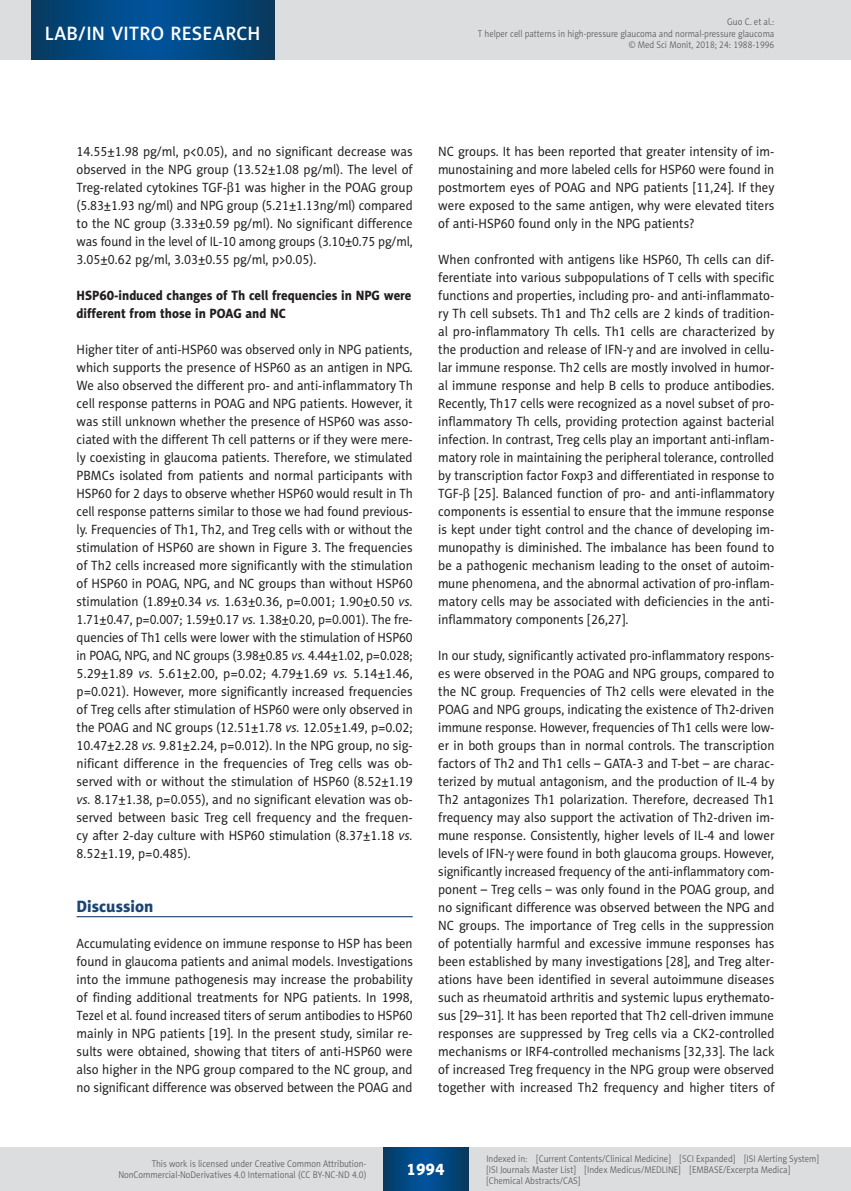
<style>
.page{position:relative;width:851px;height:1191px;background:#fff}
.page>*{position:absolute;margin:0;border:0;box-sizing:border-box;transform-origin:0 0}
.t1{font:19.5px "Naomi Sans EFN Medium";letter-spacing:.015em;color:#fff}
.MSM_Headline_1{font:16.5px "Naomi Sans EFN Heavy";color:#1a4574}
.t2{font:16.5px "Naomi Sans EFN Heavy";color:#fff}
.MSM_Body{font:13.5px/18px "Naomi Sans EFN";color:#231f20;text-align:justify;scale:.95 1}
.MSM_Body-2{font:13.5px/18px "Naomi Sans EFN";color:#231f20;text-align:justify;scale:.94 1}
.MSM_Headline_2{font:13.5px/18px "Naomi Sans EFN Heavy";color:#231f20;scale:.95 1}
.t3{font:9.75px/11.2px "Naomi Sans EFN Light";color:#57585a;text-align:right;scale:.9 1}
.s1{font-family:"Standard Sym L"}
.s2{font-style:italic}
</style>
<div class="page">
<hr style="left:77px;top:916px;width:335px;height:1px;background:#00295c">
<div style="left:0;top:1148px;width:850px;height:43px;background:#dcdddf"></div>
<svg style="left:383px;top:1147px;width:85px;height:43px;background:#02477e"></svg>
<div style="left:0;top:0;width:850px;height:60px;background:#dcdddf"></div>
<hr style="left:850px;top:0;width:1px;height:60px;background:#dcdddf">
<svg style="left:32px;top:0;width:242px;height:60px;background:#02477f"></svg>
<h1 class="t1" style="left:45px;top:22px;width:217px">LAB/IN VITRO RESEARCH</h1>
<p class="t3" style="left:478px;top:16px;width:331px">Guo C. et al.:<br>T helper cell patterns in high-pressure glaucoma and normal-pressure glaucoma © Med Sci Monit, 2018; 24: 1988-1996</p>
<p class="MSM_Body" style="left:77px;top:142px;width:355px">14.55±1.98 pg/ml, p&lt;0.05), and no significant decrease was observed in the NPG group (13.52±1.08 pg/ml). The level of Treg-related cytokines TGF-<span class="s1">b</span>1 was higher in the POAG group (5.83±1.93 ng/ml) and NPG group (5.21±1.13ng/ml) compared to the NC group (3.33±0.59 pg/ml). No significant difference was found in the level of IL-10 among groups (3.10±0.75 pg/ml, 3.05±0.62 pg/ml, 3.03±0.55 pg/ml, p&gt;0.05).</p>
<p class="MSM_Headline_2" style="left:77px;top:286px;width:354px">HSP60-induced changes of Th cell frequencies in NPG were different from those in POAG and NC</p>
<p class="MSM_Body" style="left:77px;top:340px;width:355px">Higher titer of anti-HSP60 was observed only in NPG patients, which supports the presence of HSP60 as an antigen in NPG.<br>We also observed the different pro- and anti-inflammatory Th cell response patterns in POAG and NPG patients. However, it was still unknown whether the presence of HSP60 was asso&shy;ciated with the different Th cell patterns or if they were mere&shy;ly coexisting in glaucoma patients. Therefore, we stimulated PBMCs isolated from patients and normal participants with HSP60 for 2 days to observe whether HSP60 would result in Th cell response patterns similar to those we had found previous&shy;ly. Frequencies of Th1, Th2, and Treg cells with or without the stimulation of HSP60 are shown in Figure 3. The frequencies of Th2 cells increased more significantly with the stimulation of HSP60 in POAG, NPG, and NC groups than without HSP60 stimulation (1.89±0.34 <span class="s2">vs.</span> 1.63±0.36, p=0.001; 1.90±0.50 <span class="s2">vs.<br></span>1.71±0.47, p=0.007; 1.59±0.17 <span class="s2">vs.</span> 1.38±0.20, p=0.001). The fre&shy;quencies of Th1 cells were lower with the stimulation of HSP60 in POAG, NPG, and NC groups (3.98±0.85 <span class="s2">vs.</span> 4.44±1.02, p=0.028; 5.29±1.89 <span class="s2">vs.</span> 5.61±2.00, p=0.02; 4.79±1.69 <span class="s2">vs.</span> 5.14±1.46, p=0.021). However, more significantly increased frequencies of Treg cells after stimulation of HSP60 were only observed in the POAG and NC groups (12.51±1.78 <span class="s2">vs.</span> 12.05±1.49, p=0.02; 10.47±2.28 <span class="s2">vs.</span> 9.81±2.24, p=0.012). In the NPG group, no sig&shy;nificant difference in the frequencies of Treg cells was ob&shy;served with or without the stimulation of HSP60 (8.52±1.19 <span class="s2">vs.</span> 8.17±1.38, p=0.055), and no significant elevation was ob&shy;served between basic Treg cell frequency and the frequen&shy;cy after 2-day culture with HSP60 stimulation (8.37±1.18 <span class="s2">vs.<br></span>8.52±1.19, p=0.485).</p>
<p class="MSM_Headline_1" style="left:77px;top:896px;width:78px">Discussion</p>
<p class="MSM_Body" style="left:77px;top:934px;width:355px">Accumulating evidence on immune response to HSP has been found in glaucoma patients and animal models. Investigations into the immune pathogenesis may increase the probability of finding additional treatments for NPG patients. In 1998, Tezel et al. found increased titers of serum antibodies to HSP60 mainly in NPG patients [19]. In the present study, similar re&shy;sults were obtained, showing that titers of anti-HSP60 were also higher in the NPG group compared to the NC group, and no significant difference was observed between the POAG and</p>
<p class="MSM_Body" style="left:438px;top:142px;width:355px">NC groups. It has been reported that greater intensity of im&shy;munostaining and more labeled cells for HSP60 were found in postmortem eyes of POAG and NPG patients [11,24]. If they were exposed to the same antigen, why were elevated titers of anti-HSP60 found only in the NPG patients?</p>
<p class="MSM_Body" style="left:438px;top:250px;width:355px">When confronted with antigens like HSP60, Th cells can dif&shy;ferentiate into various subpopulations of T cells with specific functions and properties, including pro- and anti-inflammato&shy;ry Th cell subsets. Th1 and Th2 cells are 2 kinds of tradition&shy;al pro-inflammatory Th cells. Th1 cells are characterized by the production and release of IFN-<span class="s1">g</span> and are involved in cellu&shy;lar immune response. Th2 cells are mostly involved in humor&shy;al immune response and help B cells to produce antibodies.<br>Recently, Th17 cells were recognized as a novel subset of pro&shy;inflammatory Th cells, providing protection against bacterial infection. In contrast, Treg cells play an important anti-inflam&shy;matory role in maintaining the peripheral tolerance, controlled by transcription factor Foxp3 and differentiated in response to TGF-<span class="s1">b</span> [25]. Balanced function of pro- and anti-inflammatory components is essential to ensure that the immune response is kept under tight control and the chance of developing im&shy;munopathy is diminished. The imbalance has been found to be a pathogenic mechanism leading to the onset of autoim&shy;mune phenomena, and the abnormal activation of pro-inflam&shy;matory cells may be associated with deficiencies in the anti&shy;inflammatory components [26,27].</p>
<p class="MSM_Body-2" style="left:438px;top:646px;width:359px">In our study, significantly activated pro-inflammatory respons&shy;es were observed in the POAG and NPG groups, compared to the NC group. Frequencies of Th2 cells were elevated in the POAG and NPG groups, indicating the existence of Th2-driven immune response. However, frequencies of Th1 cells were low&shy;er in both groups than in normal controls. The transcription factors of Th2 and Th1 cells – GATA-3 and T-bet – are charac&shy;terized by mutual antagonism, and the production of IL-4 by Th2 antagonizes Th1 polarization. Therefore, decreased Th1 frequency may also support the activation of Th2-driven im&shy;mune response. Consistently, higher levels of IL-4 and lower levels of IFN-<span class="s1">g</span> were found in both glaucoma groups. However, significantly increased frequency of the anti-inflammatory com&shy;ponent – Treg cells – was only found in the POAG group, and no significant difference was observed between the NPG and NC groups. The importance of Treg cells in the suppression of potentially harmful and excessive immune responses has been established by many investigations [28], and Treg alter&shy;ations have been identified in several autoimmune diseases such as rheumatoid arthritis and systemic lupus erythemato&shy;sus [29–31]. It has been reported that Th2 cell-driven immune responses are suppressed by Treg cells via a CK2-controlled mechanisms or IRF4-controlled mechanisms [32,33]. The lack of increased Treg frequency in the NPG group were observed together with increased Th2 frequency and higher titers of</p>
<p class="t3" style="left:118px;top:1158px;width:277px">This work is licensed under Creative Common Attribution-<br>NonCommercial-NoDerivatives 4.0 International (CC BY-NC-ND 4.0)</p>
<p class="t2" style="left:406px;top:1159px;width:40px">1994</p>
<p class="t3" style="left:486px;top:1152px;width:371px;text-align:left">Indexed in: [Current Contents/Clinical Medicine] [SCI Expanded] [ISI Alerting System] [ISI Journals Master List] [Index Medicus/MEDLINE] [EMBASE/Excerpta Medica] [Chemical Abstracts/CAS]</p>
</div>
